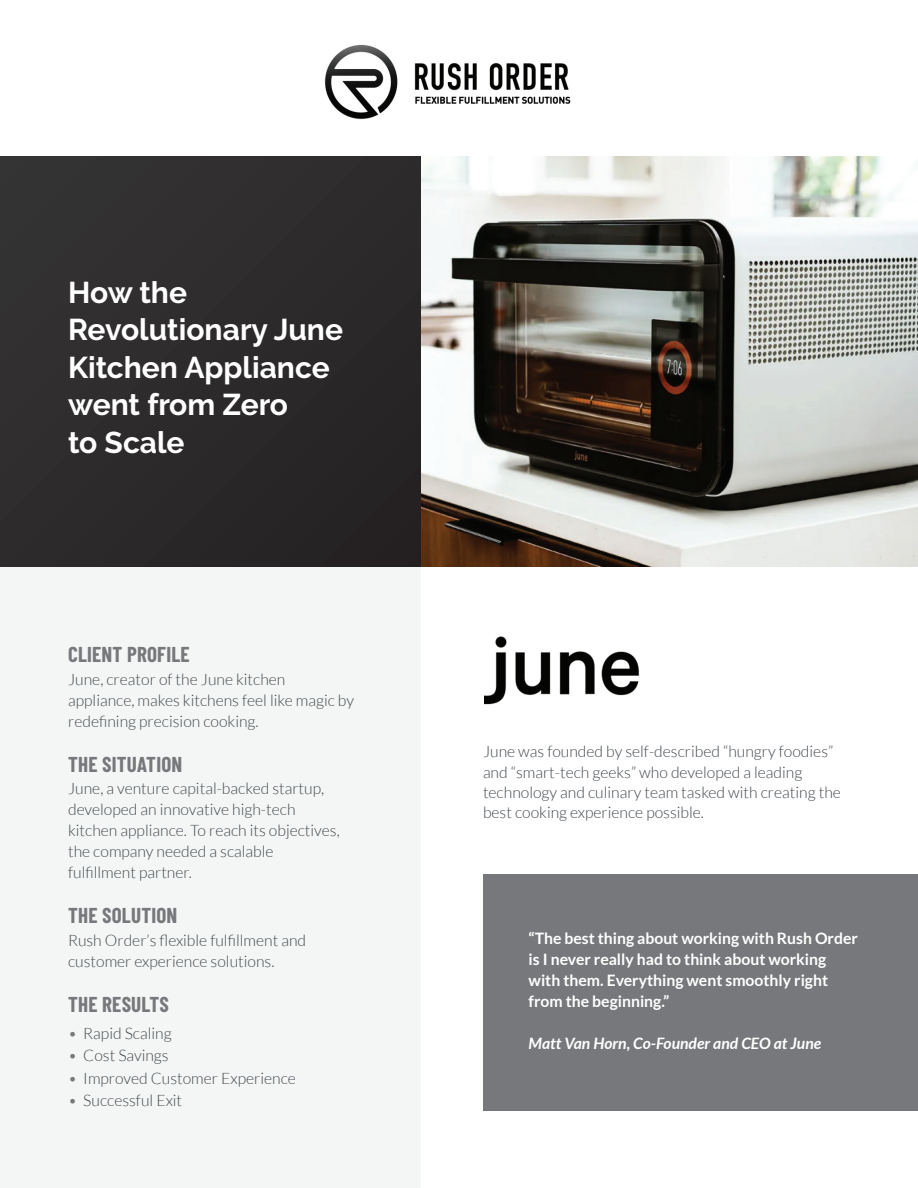
<style>
.page{position:relative;width:918px;height:1188px;background:#fff}
.page>*{position:absolute;margin:0;border:0;box-sizing:border-box;transform-origin:0 0}
.t1{font:700 30px/37.5px "Raleway";color:#fff}
.t2{font:700 21px "Barlow Condensed";letter-spacing:.01em;color:#76787b}
.t3{font:300 15.75px/21px "Lato";color:#41474c}
.t4{font:700 15.75px/21px "Lato";color:#fff}
.t5{font:italic 700 15.75px "Lato";color:#fff}
.s1{color:#76787b}
</style>
<div class="page">
<div style="left:0;top:566px;width:421px;height:622px;background:#f4f6f5"></div>
<div style="left:483px;top:874px;width:435px;height:236px;background:#76787b"></div>
<img style="left:324px;top:44px;width:246px;height:76px">
<img style="left:484px;top:636px;width:156px;height:69px">
<img style="left:421px;top:157px;width:497px;height:409px">
<div style="left:0;top:157px;width:421px;height:409px;background:#2c2a2b"></div>
<h1 class="t1" style="left:68px;top:273px;width:276px">How the<br>Revolutionary June<br>Kitchen Appliance went from Zero<br>to Scale</h1>
<h2 class="t2" style="left:68px;top:642px;width:123px">CLIENT PROFILE</h2>
<p class="t3" style="left:68px;top:669px;width:287px">June, creator of the June kitchen appliance, makes kitchens feel like magic by redefining precision cooking.</p>
<h2 class="t2" style="left:68px;top:751px;width:116px">THE SITUATION</h2>
<p class="t3" style="left:68px;top:778px;width:273px">June, a venture capital-backed startup, developed an innovative high-tech kitchen appliance. To reach its objectives, the company needed a scalable fulfillment partner.</p>
<h2 class="t2" style="left:68px;top:903px;width:111px">THE SOLUTION</h2>
<p class="t3" style="left:68px;top:930px;width:240px">Rush Order’s flexible fulfillment and customer experience solutions.</p>
<h2 class="t2" style="left:68px;top:991px;width:102px">THE RESULTS</h2>
<p class="t3" style="left:68px;top:1023px;width:105px"><span class="s1">•</span> Rapid Scaling</p>
<p class="t3" style="left:68px;top:1045px;width:102px"><span class="s1">•</span> Cost Savings</p>
<p class="t3" style="left:68px;top:1068px;width:229px"><span class="s1">•</span> Improved Customer Experience</p>
<p class="t3" style="left:68px;top:1090px;width:116px"><span class="s1">•</span> Successful Exit</p>
<p class="t3" style="left:483px;top:742px;width:359px;line-height:20.2px">June was founded by self-described “hungry foodies” and “smart-tech geeks” who developed a leading technology and culinary team tasked with creating the best cooking experience possible.</p>
<p class="t4" style="left:529px;top:927px;width:331px">“The best thing about working with Rush Order is I never really had to think about working with them. Everything went smoothly right from the beginning.”</p>
<p class="t5" style="left:529px;top:1034px;width:294px">Matt Van Horn, Co-Founder and CEO at June</p>
</div>
